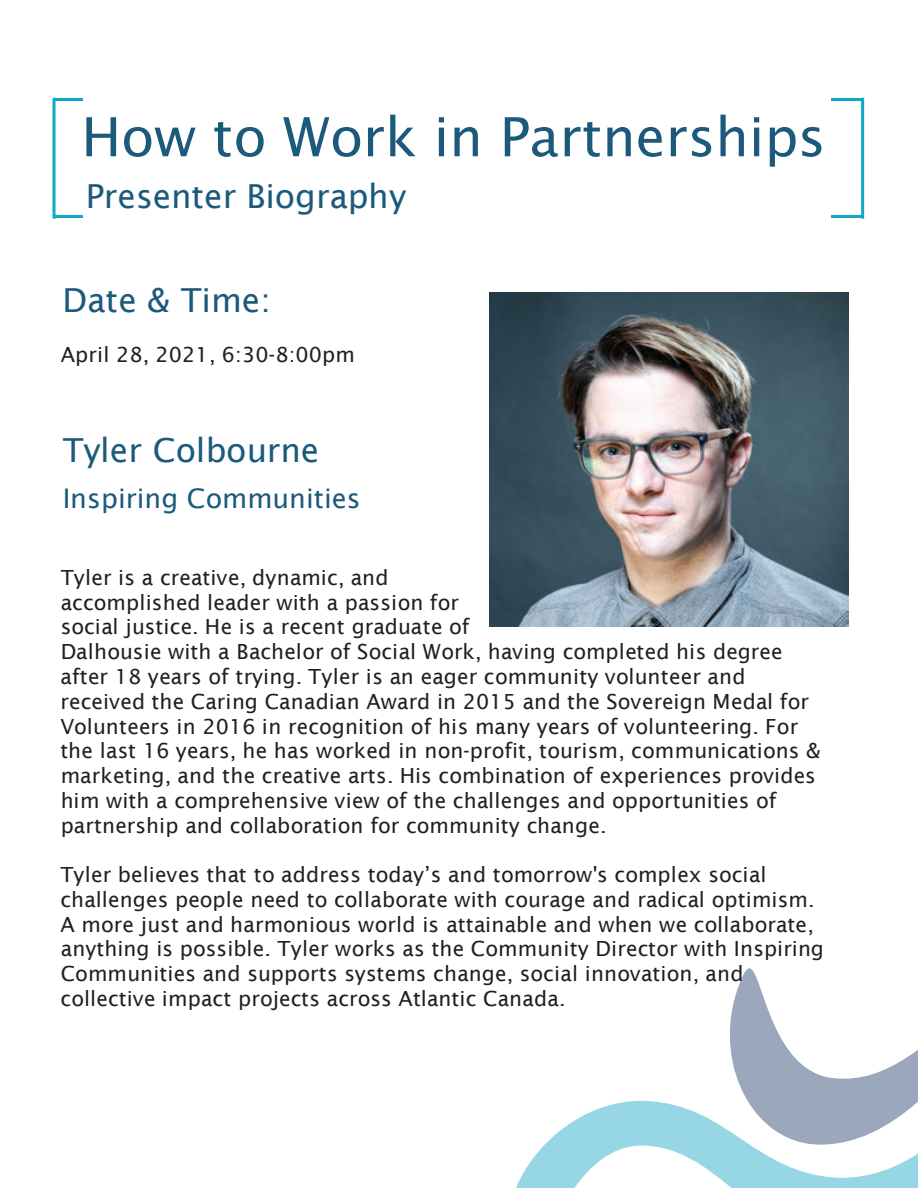
<style>
.page{position:relative;width:918px;height:1188px;background:#fff}
.page>*{position:absolute;margin:0;border:0;box-sizing:border-box;transform-origin:0 0}
.t1{font:54px "Lucida Sans";color:#1c5a7c}
.t2{font:33.15px "Lucida Sans";color:#1c5a7c}
.t3{font:27px "Lucida Sans";color:#1c5a7c}
.t4{font:20.85px/24.8px "Lucida Sans";letter-spacing:.005em;color:#231f20}
</style>
<div class="page">
<svg style="left:516px;top:968px;width:402px;height:220px"></svg>
<img style="left:490px;top:293px;width:358px;height:333px">
<hr style="left:54px;top:98px;width:29px;height:3px;background:#0caac7">
<hr style="left:54px;top:215px;width:29px;height:3px;background:#0caac7">
<svg style="left:53px;top:98px;width:3px;height:121px"></svg>
<hr style="left:831px;top:98px;width:32px;height:3px;background:#0caac7">
<hr style="left:831px;top:215px;width:32px;height:3px;background:#0caac7">
<svg style="left:861px;top:98px;width:3px;height:121px"></svg>
<h1 class="t1" style="left:81px;top:106px;width:746px">How to Work in Partnerships</h1>
<h2 class="t2" style="left:86px;top:177px;width:322px">Presenter Biography</h2>
<h2 class="t2" style="left:63px;top:281px;width:210px">Date &amp; Time:</h2>
<p class="t4" style="left:61px;top:342px;width:296px">April 28, 2021, 6:30-8:00pm</p>
<h2 class="t2" style="left:63px;top:431px;width:258px">Tyler Colbourne</h2>
<p class="t3" style="left:63px;top:483px;width:299px">Inspiring Communities</p>
<p class="t4" style="left:60px;top:565px;width:762px">Tyler is a creative, dynamic, and<br>accomplished leader with a passion for<br>social justice. He is a recent graduate of<br>Dalhousie with a Bachelor of Social Work, having completed his degree after 18 years of trying. Tyler is an eager community volunteer and received the Caring Canadian Award in 2015 and the Sovereign Medal for Volunteers in 2016 in recognition of his many years of volunteering. For the last 16 years, he has worked in non-profit, tourism, communications &amp; marketing, and the creative arts. His combination of experiences provides him with a comprehensive view of the challenges and opportunities of partnership and collaboration for community change.</p>
<p class="t4" style="left:60px;top:862px;width:765px">Tyler believes that to address today’s and tomorrow's complex social challenges people need to collaborate with courage and radical optimism.<br>A more just and harmonious world is attainable and when we collaborate, anything is possible. Tyler works as the Community Director with Inspiring Communities and supports systems change, social innovation, and collective impact projects across Atlantic Canada.</p>
</div>
